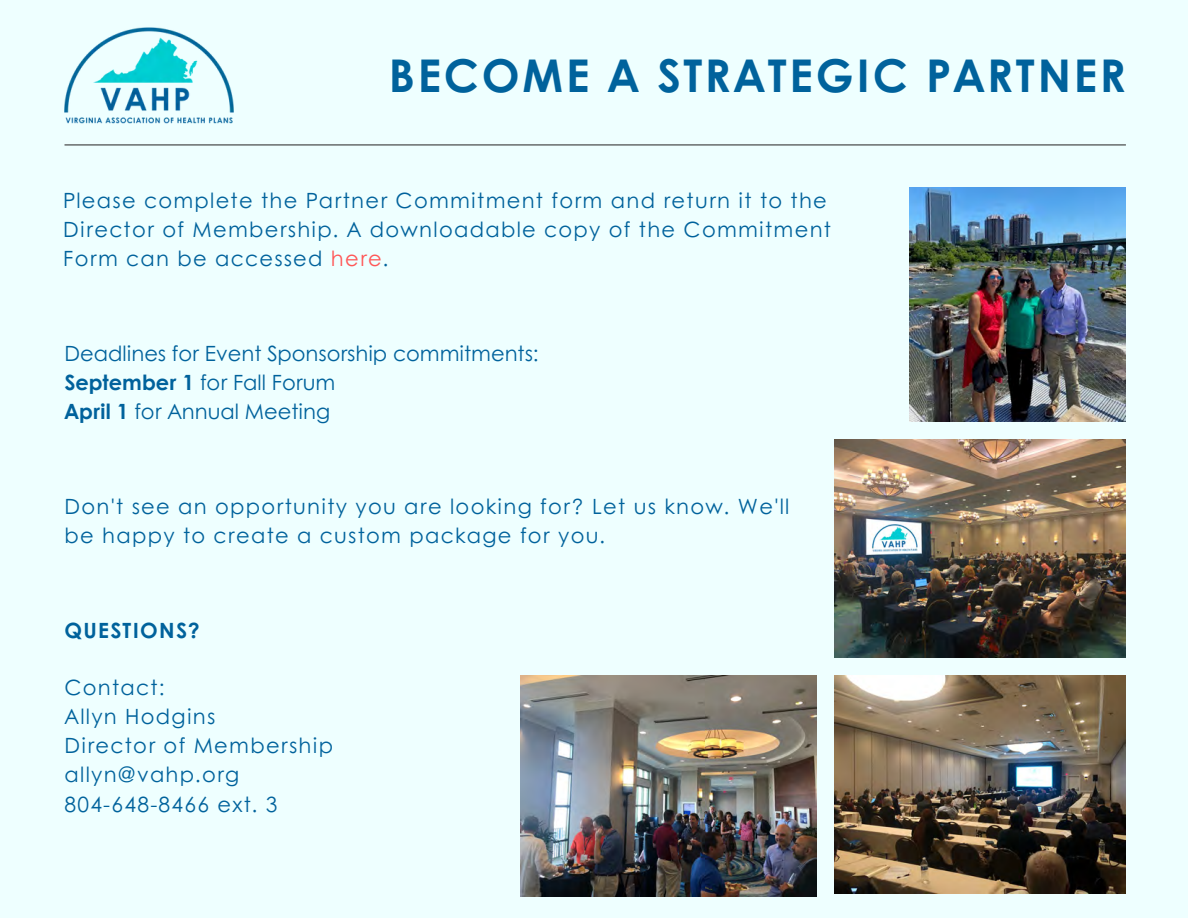
<style>
.page{position:relative;width:1188px;height:918px;background:#eff}
.page>*{position:absolute;margin:0;border:0;box-sizing:border-box;transform-origin:0 0}
.t1{font:700 45.15px "Century Gothic";letter-spacing:.06em;color:#00629c}
.t2{font:21px/29.2px "Century Gothic";letter-spacing:.06em;color:#00629c}
.t3{font:21px "Century Gothic";color:#00629c}
.t4{font:700 21px "Century Gothic";letter-spacing:.06em;color:#00629c}
.s1{color:#ff5757}
.s2{font-weight:700}
</style>
<div class="page">
<hr style="left:65px;top:144px;width:1061px;height:1px;background:#3b3b3b">
<img style="left:65px;top:27px;width:168px;height:97px">
<img style="left:834px;top:440px;width:292px;height:218px">
<img style="left:909px;top:187px;width:216px;height:234px">
<img style="left:834px;top:675px;width:292px;height:219px">
<img style="left:521px;top:675px;width:296px;height:222px">
<p class="t1" style="left:389px;top:41px;width:739px">BECOME A STRATEGIC PARTNER</p>
<p class="t2" style="left:63px;top:184px;width:769px">Please complete the Partner Commitment form and return it to the<br>Director of Membership. A downloadable copy of the Commitment<br>Form can be accessed <span class="s1">here</span>.</p>
<p class="t3" style="left:65px;top:337px;width:476px">Deadlines for Event Sponsorship commitments:</p>
<h2 class="t3" style="left:65px;top:367px;width:272px"><span class="s2">September 1</span> for Fall Forum</h2>
<p class="t3" style="left:65px;top:396px;width:267px"><span class="s2">April 1</span> for Annual Meeting</p>
<p class="t2" style="left:65px;top:491px;width:727px">Don't see an opportunity you are looking for? Let us know. We'll be happy to create a custom package for you.</p>
<h1 class="t4" style="left:65px;top:615px;width:137px">QUESTIONS?</h1>
<p class="t2" style="left:65px;top:672px;width:102px">Contact:</p>
<p class="t2" style="left:65px;top:701px;width:152px">Allyn Hodgins</p>
<p class="t2" style="left:65px;top:730px;width:270px">Director of Membership</p>
<p class="t2" style="left:65px;top:759px;width:176px">allyn@vahp.org</p>
<p class="t2" style="left:65px;top:789px;width:215px">804-648-8466 ext. 3</p>
</div>
